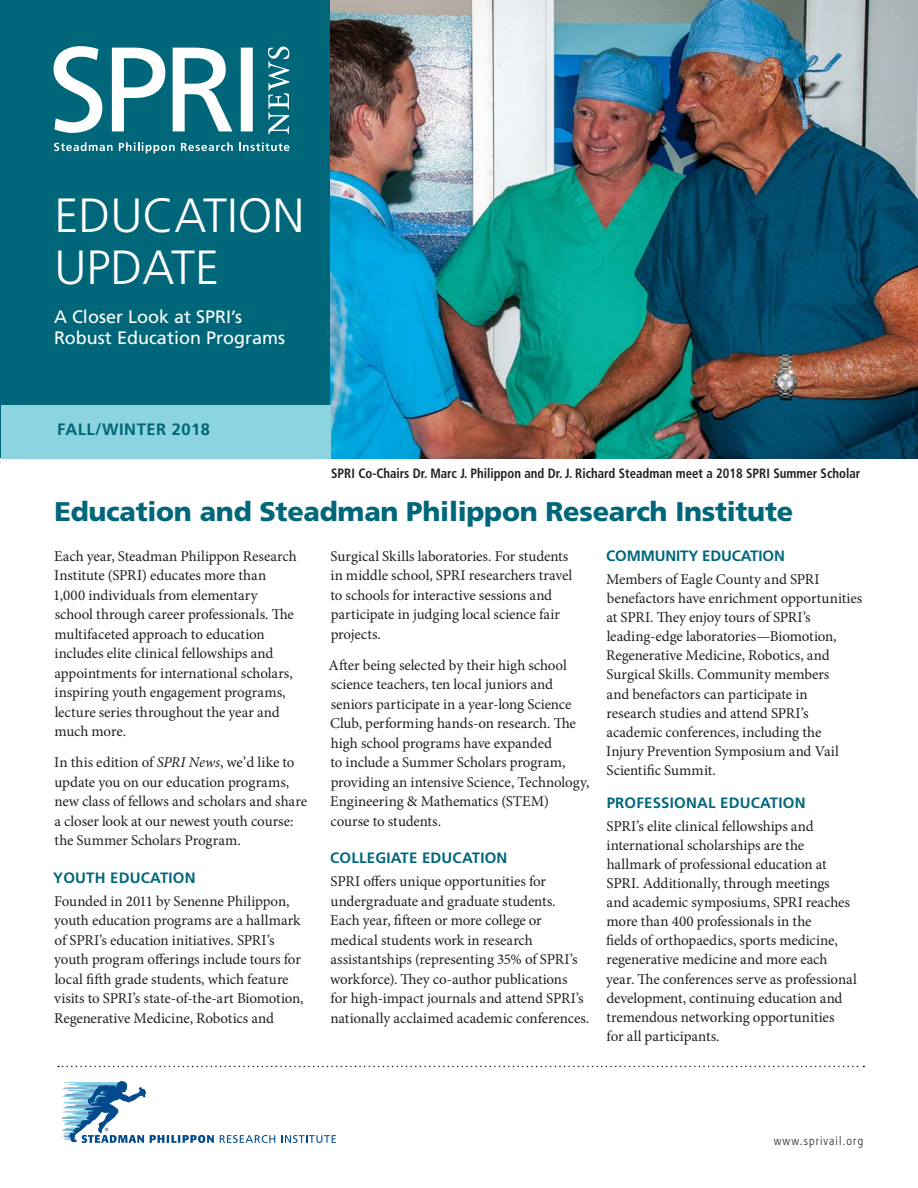
<style>
.page{position:relative;width:918px;height:1188px;background:#fff}
.page>*{position:absolute;margin:0;border:0;box-sizing:border-box;transform-origin:0 0}
.Body{font:300 48px "Frutiger";color:#fff}
.HEAD{font:900 27px "Frutiger";letter-spacing:-.01em;color:#00677a}
.Body-2{font:18px/21px "Frutiger";color:#fff}
.body_copy{font:700 16.5px "Frutiger";letter-spacing:.03em;color:#00677a}
.Body-3{font:15px/19.5px "Minion Pro";letter-spacing:-.01em;color:#231f20}
.subhead{font:700 15px "Frutiger";letter-spacing:.015em;color:#00677a}
.subhead-2{font:700 15px "Frutiger";letter-spacing:-.01em;color:#00677a}
.t1{font:700 condensed 13.5px "Frutiger";color:#231f20;scale:.95 1}
.body_copy-2{font:300 condensed 12px "Frutiger";letter-spacing:.09em;color:#231f20}
.s1{font-style:italic}
</style>
<div class="page">
<img style="left:330px;top:0;width:588px;height:459px">
<svg style="left:220px;top:1135px;width:55px;height:8px"></svg>
<svg style="left:281px;top:1135px;width:55px;height:8px"></svg>
<svg style="left:62px;top:1081px;width:152px;height:62px"></svg>
<svg style="left:58px;top:1066px;width:806px;height:1px"></svg>
<div style="left:0;top:0;width:330px;height:458px;background:#00677a"></div>
<svg style="left:54px;top:46px;width:199px;height:87px"></svg>
<svg style="left:268px;top:47px;width:21px;height:87px"></svg>
<svg style="left:54px;top:142px;width:59px;height:9px"></svg>
<svg style="left:119px;top:142px;width:56px;height:11px"></svg>
<svg style="left:181px;top:142px;width:52px;height:9px"></svg>
<svg style="left:239px;top:142px;width:50px;height:9px"></svg>
<div style="left:1px;top:406px;width:330px;height:53px;background:#8cd4df"></div>
<p class="Body" style="left:54px;top:188px;width:252px">EDUCATION</p>
<p class="Body" style="left:54px;top:240px;width:166px">UPDATE</p>
<p class="Body-2" style="left:54px;top:307px;width:233px">A Closer Look at SPRI’s<br>Robust Education Programs</p>
<p class="body_copy" style="left:57px;top:420px;width:154px">FALL/WINTER 2018</p>
<p class="t1" style="left:331px;top:465px;width:558px">SPRI Co-Chairs Dr. Marc J. Philippon and Dr. J. Richard Steadman meet a 2018 SPRI Summer Scholar</p>
<p class="HEAD" style="left:55px;top:495px;width:740px">Education and Steadman Philippon Research Institute</p>
<p class="Body-3" style="left:53px;top:546px;width:245px">Each year, Steadman Philippon Research Institute (SPRI) educates more than 1,000 individuals from elementary school through career professionals. The multifaceted approach to education includes elite clinical fellowships and appointments for international scholars, inspiring youth engagement programs, lecture series throughout the year and much more.</p>
<p class="Body-3" style="left:54px;top:753px;width:254px">In this edition of <span class="s1">SPRI News</span>, we’d like to update you on our education programs, new class of fellows and scholars and share a closer look at our newest youth course: the Summer Scholars Program.</p>
<p class="subhead" style="left:53px;top:869px;width:144px">YOUTH EDUCATION</p>
<p class="Body-3" style="left:54px;top:891px;width:251px">Founded in 2011 by Senenne Philippon, youth education programs are a hallmark of SPRI’s education initiatives. SPRI’s youth program offerings include tours for local fifth grade students, which feature visits to SPRI’s state-of-the-art Biomotion, Regenerative Medicine, Robotics and</p>
<p class="Body-3" style="left:330px;top:546px;width:243px">Surgical Skills laboratories. For students in middle school, SPRI researchers travel to schools for interactive sessions and participate in judging local science fair projects.</p>
<p class="Body-3" style="left:329px;top:655px;width:262px">After being selected by their high school science teachers, ten local juniors and seniors participate in a year-long Science Club, performing hands-on research. The high school programs have expanded<br>to include a Summer Scholars program, providing an intensive Science, Technology, Engineering &amp; Mathematics (STEM) course to students.</p>
<p class="subhead" style="left:330px;top:849px;width:179px">COLLEGIATE EDUCATION</p>
<p class="Body-3" style="left:330px;top:872px;width:261px">SPRI offers unique opportunities for undergraduate and graduate students.<br>Each year, fifteen or more college or medical students work in research assistantships (representing 35% of SPRI’s workforce). They co-author publications<br>for high-impact journals and attend SPRI’s nationally acclaimed academic conferences.</p>
<p class="subhead-2" style="left:606px;top:547px;width:180px">COMMUNITY EDUCATION</p>
<p class="Body-3" style="left:606px;top:570px;width:258px;line-height:19px">Members of Eagle County and SPRI benefactors have enrichment opportunities at SPRI. They enjoy tours of SPRI’s leading-edge laboratories—Biomotion, Regenerative Medicine, Robotics, and Surgical Skills. Community members<br>and benefactors can participate in<br>research studies and attend SPRI’s academic conferences, including the<br>Injury Prevention Symposium and Vail Scientific Summit.</p>
<p class="subhead" style="left:607px;top:794px;width:200px">PROFESSIONAL EDUCATION</p>
<p class="Body-3" style="left:606px;top:816px;width:252px;line-height:19px">SPRI’s elite clinical fellowships and international scholarships are the hallmark of professional education at SPRI. Additionally, through meetings<br>and academic symposiums, SPRI reaches more than 400 professionals in the<br>fields of orthopaedics, sports medicine, regenerative medicine and more each year. The conferences serve as professional development, continuing education and tremendous networking opportunities<br>for all participants.</p>
<p class="body_copy-2" style="left:774px;top:1134px;width:91px">www.sprivail.org</p>
</div>
